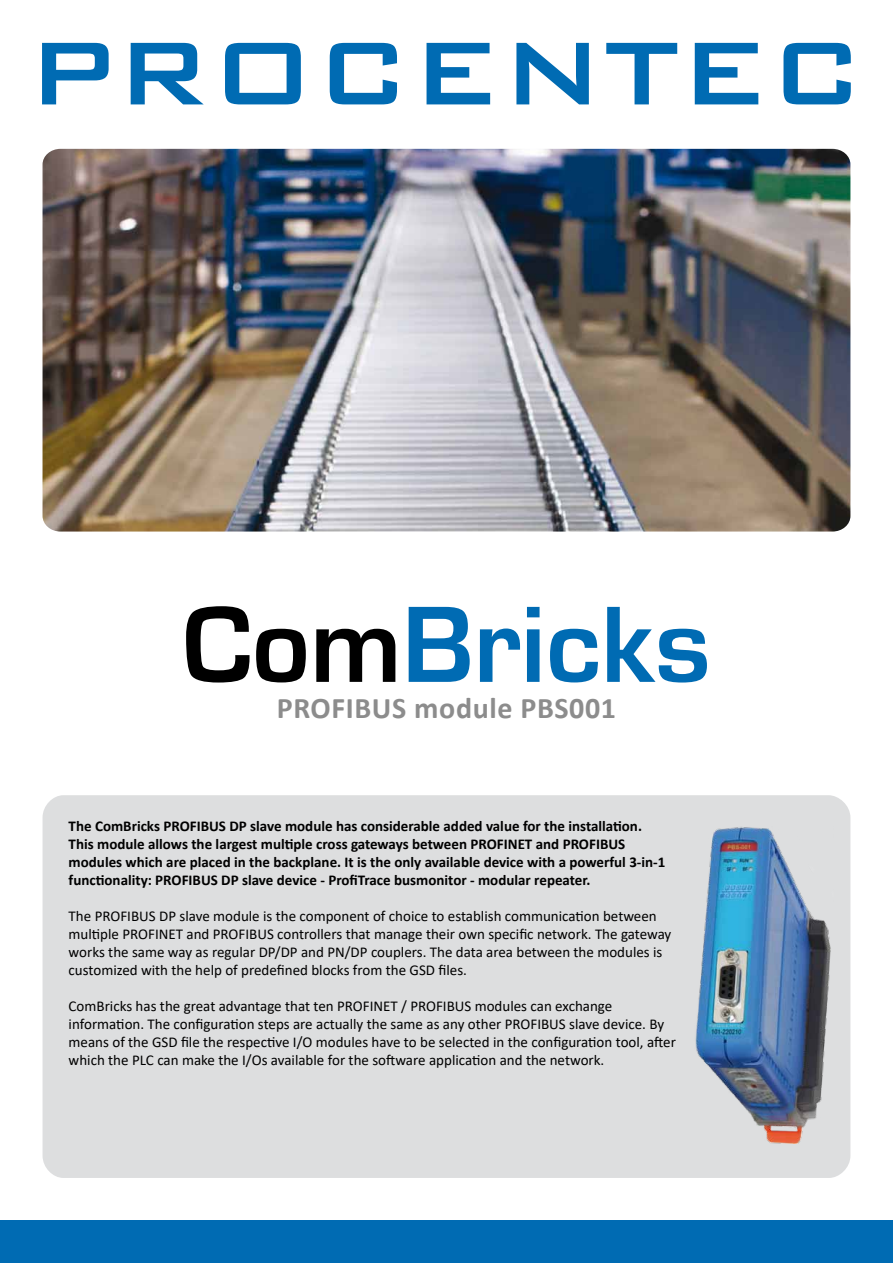
<style>
.page{position:relative;width:893px;height:1263px;background:#fff}
.page>*{position:absolute;margin:0;border:0;box-sizing:border-box;transform-origin:0 0}
.t1{font:500 119.25px "Bank Gothic BT";color:#006bb3}
.t2{font:700 112.5px "Eurostile";color:#006bb3}
.t3{font:700 30px "Calibri";letter-spacing:.02em;color:#8c8c8c}
.t4{font:15px/18px "Calibri";color:#000}
.t5{font:700 15px/18px "Calibri";color:#000}
.s1{color:#000}
</style>
<div class="page">
<div style="left:0;top:1220px;width:893px;height:43px;background:#006bb3"></div>
<div style="left:43px;top:795px;width:807px;height:383px;background:#dddedf;border-radius:22px"></div>
<img style="left:695px;top:827px;width:136px;height:317px">
<img style="left:43px;top:149px;width:807px;height:382px">
<h1 class="t1" style="left:26px;top:8px;width:840px">PROCENTEC</h1>
<h2 class="t2" style="left:182px;top:583px;width:530px"><span class="s1">Com</span>Bricks</h2>
<h3 class="t3" style="left:277px;top:687px;width:341px">PROFIBUS module PBS001</h3>
<p class="t5" style="left:69px;top:817px;width:598px">The ComBricks PROFIBUS DP slave module has considerable added value for the installation.<br>This module allows the largest multiple cross gateways between PROFINET and PROFIBUS modules which are placed in the backplane. It is the only available device with a powerful 3-in-1 functionality: PROFIBUS DP slave device - ProfiTrace busmonitor - modular repeater.</p>
<p class="t4" style="left:69px;top:906px;width:604px">The PROFIBUS DP slave module is the component of choice to establish communication between multiple PROFINET and PROFIBUS controllers that manage their own specific network. The gateway works the same way as regular DP/DP and PN/DP couplers. The data area between the modules is customized with the help of predefined blocks from the GSD files.</p>
<p class="t4" style="left:69px;top:996px;width:609px">ComBricks has the great advantage that ten PROFINET / PROFIBUS modules can exchange information. The configuration steps are actually the same as any other PROFIBUS slave device. By means of the GSD file the respective I/O modules have to be selected in the configuration tool, after which the PLC can make the I/Os available for the software application and the network.</p>
</div>
